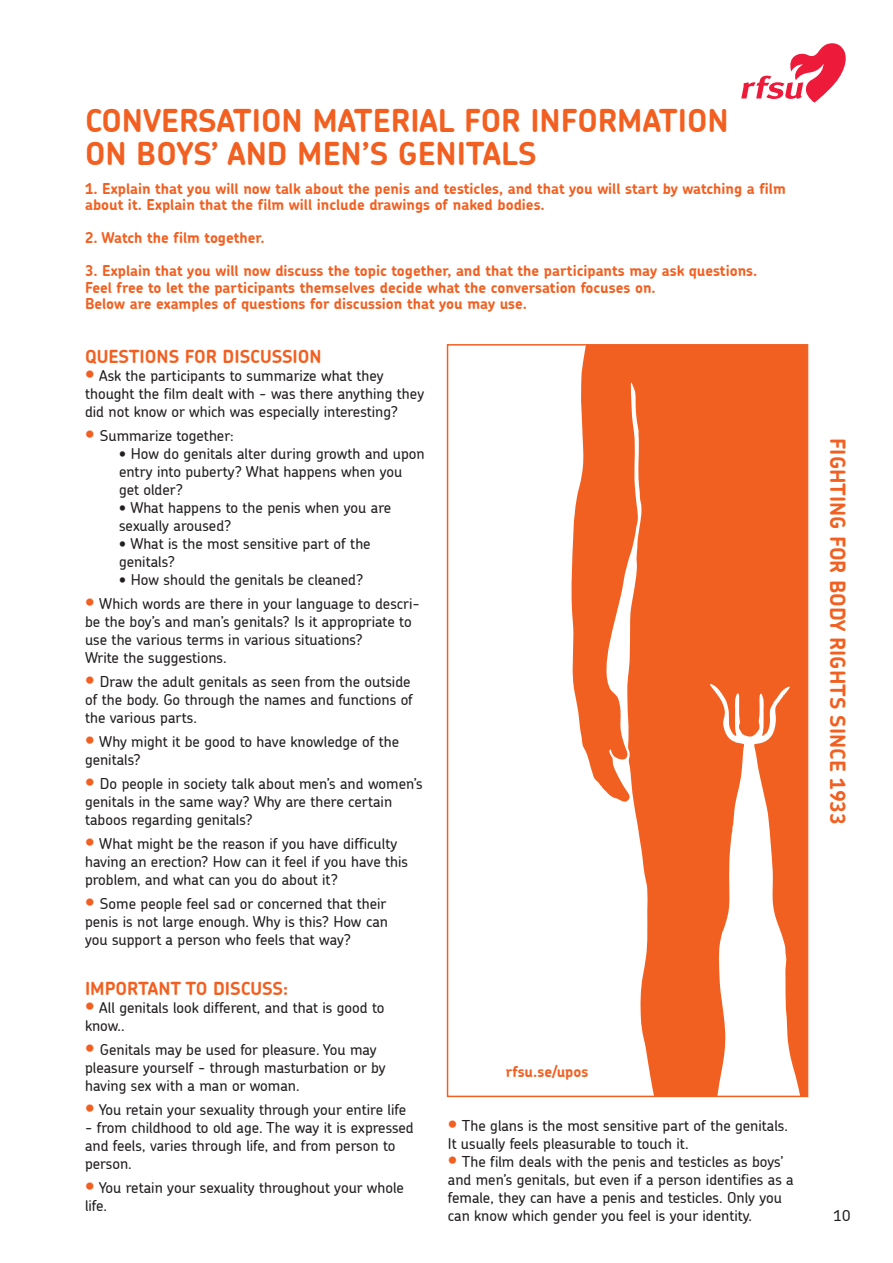
<style>
.page{position:relative;width:893px;height:1263px;background:#fff}
.page>*{position:absolute;margin:0;border:0;box-sizing:border-box;transform-origin:0 0}
.t1{font:700 31.5px/33px "Chevin";color:#f26021}
.t2{font:700 21px "Chevin";color:#f26021}
.t3{font:700 18px "Chevin";color:#f26021}
.t4{font:500 15px/18px "Chevin";color:#231f20}
.t5{font:700 15px/16.5px "Chevin";color:#f26021}
.s1{font-weight:700;font-size:21px;color:#f26021}
</style>
<div class="page">
<svg style="left:571px;top:347px;width:234px;height:747px;fill:#f26021"></svg>
<svg style="left:741px;top:43px;width:105px;height:60px"></svg>
<div style="left:447px;top:344px;width:361px;height:753px;border:2px solid #f26021"></div>
<h1 class="t1" style="left:85px;top:103px;width:645px">CONVERSATION MATERIAL FOR INFORMATION<br>ON BOYS’ AND MEN’S GENITALS</h1>
<p class="t5" style="left:85px;top:180px;width:702px">1. Explain that you will now talk about the penis and testicles, and that you will start by watching a film about it. Explain that the film will include drawings of naked bodies.</p>
<p class="t5" style="left:85px;top:229px;width:181px">2. Watch the film together.</p>
<p class="t5" style="left:85px;top:262px;width:674px">3. Explain that you will now discuss the topic together, and that the participants may ask questions.<br>Feel free to let the participants themselves decide what the conversation focuses on.<br>Below are examples of questions for discussion that you may use.</p>
<p class="t3" style="left:85px;top:344px;width:238px">QUESTIONS FOR DISCUSSION</p>
<p class="t4" style="left:85px;top:366px;width:341px"><span class="s1">•</span> Ask the participants to summarize what they thought the film dealt with - was there anything they did not know or which was especially interesting?</p>
<p class="t4" style="left:85px;top:426px;width:150px"><span class="s1">•</span> Summarize together:</p>
<p class="t4" style="left:119px;top:444px;width:307px">• How do genitals alter during growth and upon entry into puberty? What happens when you get older?</p>
<p class="t4" style="left:119px;top:498px;width:274px">• What happens to the penis when you are sexually aroused?</p>
<p class="t4" style="left:119px;top:534px;width:253px">• What is the most sensitive part of the genitals?</p>
<p class="t4" style="left:119px;top:570px;width:246px">• How should the genitals be cleaned?</p>
<p class="t4" style="left:85px;top:594px;width:336px"><span class="s1">•</span> Which words are there in your language to descri&shy;be the boy’s and man’s genitals? Is it appropriate to use the various terms in various situations?<br>Write the suggestions.</p>
<p class="t4" style="left:85px;top:672px;width:329px"><span class="s1">•</span> Draw the adult genitals as seen from the outside of the body. Go through the names and functions of the various parts.</p>
<p class="t4" style="left:85px;top:732px;width:316px"><span class="s1">•</span> Why might it be good to have knowledge of the genitals?</p>
<p class="t4" style="left:85px;top:774px;width:339px"><span class="s1">•</span> Do people in society talk about men’s and women’s genitals in the same way? Why are there certain taboos regarding genitals?</p>
<p class="t4" style="left:85px;top:834px;width:325px"><span class="s1">•</span> What might be the reason if you have difficulty having an erection? How can it feel if you have this problem, and what can you do about it?</p>
<p class="t4" style="left:85px;top:894px;width:304px;text-align:justify"><span class="s1">•</span> Some people feel sad or concerned that their penis is not large enough. Why is this? How can you support a person who feels that way?</p>
<p class="t3" style="left:85px;top:977px;width:205px">IMPORTANT TO DISCUSS:</p>
<p class="t4" style="left:85px;top:998px;width:301px"><span class="s1">•</span> All genitals look different, and that is good to know..</p>
<p class="t4" style="left:85px;top:1040px;width:302px"><span class="s1">•</span> Genitals may be used for pleasure. You may pleasure yourself - through masturbation or by having sex with a man or woman.</p>
<p class="t4" style="left:85px;top:1100px;width:323px"><span class="s1">•</span> You retain your sexuality through your entire life</p>
<p class="t4" style="left:85px;top:1118px;width:330px">- from childhood to old age. The way it is expressed and feels, varies through life, and from person to person.</p>
<p class="t4" style="left:85px;top:1178px;width:320px"><span class="s1">•</span> You retain your sexuality throughout your whole life.</p>
<p class="t5" style="left:506px;top:1063px;width:84px">rfsu.se/upos</p>
<p class="t4" style="left:448px;top:1116px;width:342px"><span class="s1">•</span> The glans is the most sensitive part of the genitals.<br>It usually feels pleasurable to touch it.</p>
<p class="t4" style="left:448px;top:1152px;width:347px"><span class="s1">•</span> The film deals with the penis and testicles as boys’ and men’s genitals, but even if a person identifies as a female, they can have a penis and testicles. Only you can know which gender you feel is your identity.</p>
<h2 class="t2" style="left:851px;top:438px;width:388px;rotate:90deg">FIGHTING FOR BODY RIGHTS SINCE 1933</h2>
<p class="t4" style="left:834px;top:1206px;width:18px">10</p>
</div>
